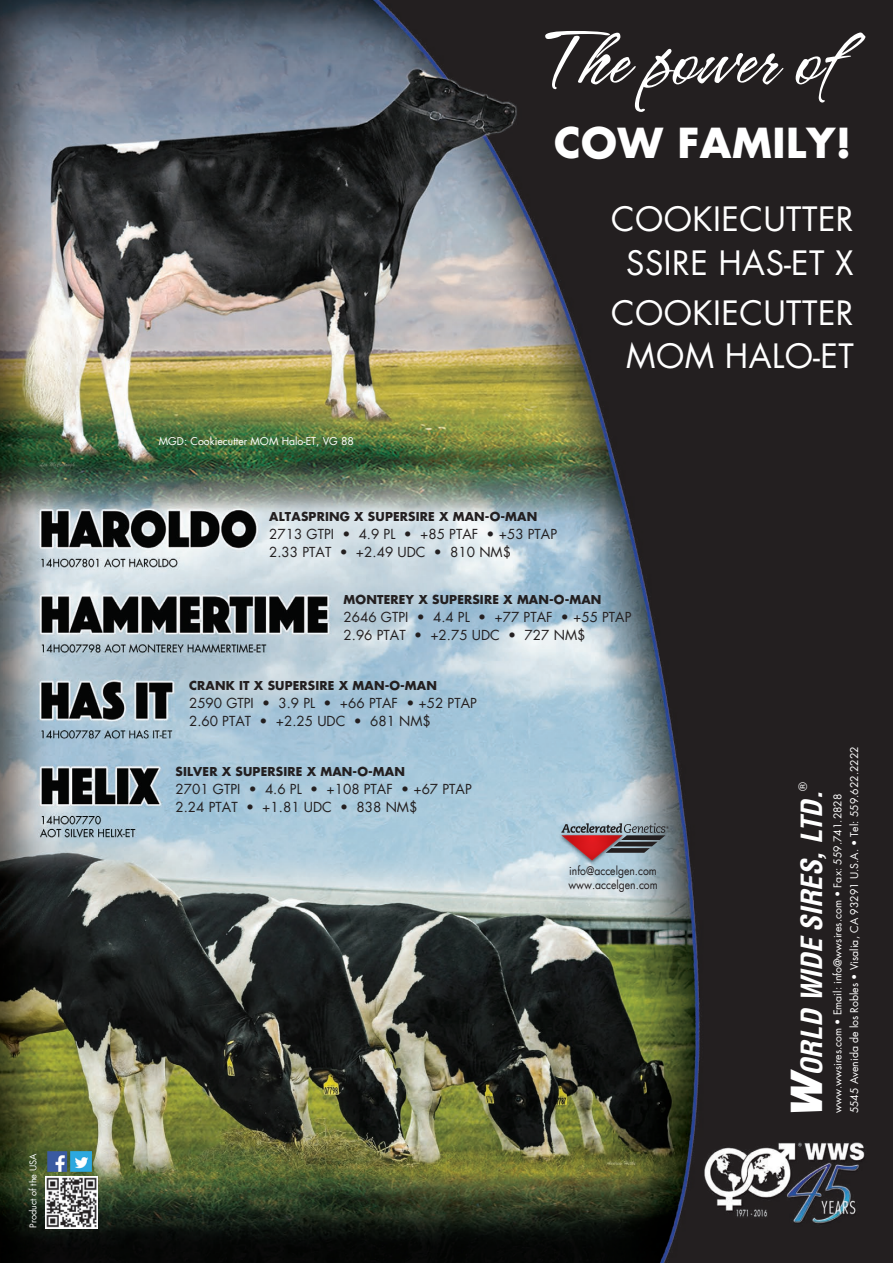
<style>
.page{position:relative;width:893px;height:1263px;background:#fff}
.page>*{position:absolute;margin:0;border:0;box-sizing:border-box;transform-origin:0 0}
.t1{font:87.9px "Hurricane";color:#fff}
.t2{font:700 40.5px "Futura";letter-spacing:.015em;color:#fff}
.t3{font:32.85px/43.3px "Futura";letter-spacing:.015em;color:#fff;text-align:center}
.t4{font:italic 700 condensed 28.5px "Helvetica Com";color:#fff}
.t5{font:13.5px/18px "Futura";color:#231f20}
.t6{font:700 12px "Futura";letter-spacing:.015em;color:#231f20}
.t7{font:12px "Helvetica";color:#fff}
.t8{font:11.55px "Futura";color:#231f20;scale:.9 1}
.t9{font:10.5px "Futura";color:#fff}
.t10{font:9.15px "Futura";color:#fff}
.s1{font-weight:900;font-stretch:normal;font-size:43.5px}
</style>
<div class="page">
<img style="left:0;top:0;width:893px;height:1263px">
<img style="left:45px;top:1176px;width:52px;height:53px">
<img style="left:47px;top:1151px;width:20px;height:21px">
<img style="left:70px;top:1151px;width:22px;height:21px">
<img style="left:556px;top:832px;width:72px;height:35px">
<svg style="left:561px;top:823px;width:107px;height:37px;background:#8f767e"></svg>
<p class="t10" style="left:27px;top:1228px;width:76px;rotate:-90deg">Product of the USA</p>
<p class="t1" style="left:546px;top:1px;width:297px">The power of</p>
<p class="t2" style="left:554px;top:116px;width:299px">COW FAMILY!</p>
<p class="t9" style="left:159px;top:435px;width:197px">MGD: Cookiecutter MOM Halo-ET, VG 88</p>
<p class="t3" style="left:611px;top:198px;width:244px">COOKIECUTTER<br>SSIRE HAS-ET X</p>
<p class="t3" style="left:611px;top:292px;width:244px">COOKIECUTTER<br>MOM HALO-ET</p>
<p class="t6" style="left:269px;top:508px;width:270px">ALTASPRING X SUPERSIRE X MAN-O-MAN</p>
<p class="t5" style="left:269px;top:525px;width:289px">2713 GTPI • 4.9 PL • +85 PTAF • +53 PTAP<br>2.33 PTAT • +2.49 UDC • 810 NM$</p>
<p class="t6" style="left:344px;top:591px;width:259px">MONTEREY X SUPERSIRE X MAN-O-MAN</p>
<p class="t5" style="left:344px;top:608px;width:289px">2646 GTPI • 4.4 PL • +77 PTAF • +55 PTAP<br>2.96 PTAT • +2.75 UDC • 727 NM$</p>
<p class="t6" style="left:189px;top:678px;width:249px">CRANK IT X SUPERSIRE X MAN-O-MAN</p>
<p class="t5" style="left:189px;top:694px;width:289px">2590 GTPI • 3.9 PL • +66 PTAF • +52 PTAP<br>2.60 PTAT • +2.25 UDC • 681 NM$</p>
<p class="t6" style="left:176px;top:764px;width:231px">SILVER X SUPERSIRE X MAN-O-MAN</p>
<p class="t5" style="left:176px;top:780px;width:298px">2701 GTPI • 4.6 PL • +108 PTAF • +67 PTAP<br>2.24 PTAT • +1.81 UDC • 838 NM$</p>
<p class="t8" style="left:569px;top:863px;width:99px">info@accelgen.com</p>
<p class="t8" style="left:568px;top:878px;width:101px">www.accelgen.com</p>
<p class="t9" style="left:847px;top:1113px;width:369px;rotate:-90deg">5545 Avenida de los Robles • Visalia, CA 93291 U.S.A. • Tel: 559.622.2222</p>
<p class="t7" style="left:794px;top:791px;width:10px;rotate:-90deg">®</p>
<p class="t4" style="left:793px;top:1119px;width:330px;rotate:-90deg"><span class="s1">W</span>ORLD WIDE SIRES, LTD.</p>
<p class="t9" style="left:831px;top:1113px;width:321px;rotate:-90deg">www.wwsires.com • Email: info@wwsires.com • Fax: 559.741.2828</p>
</div>
